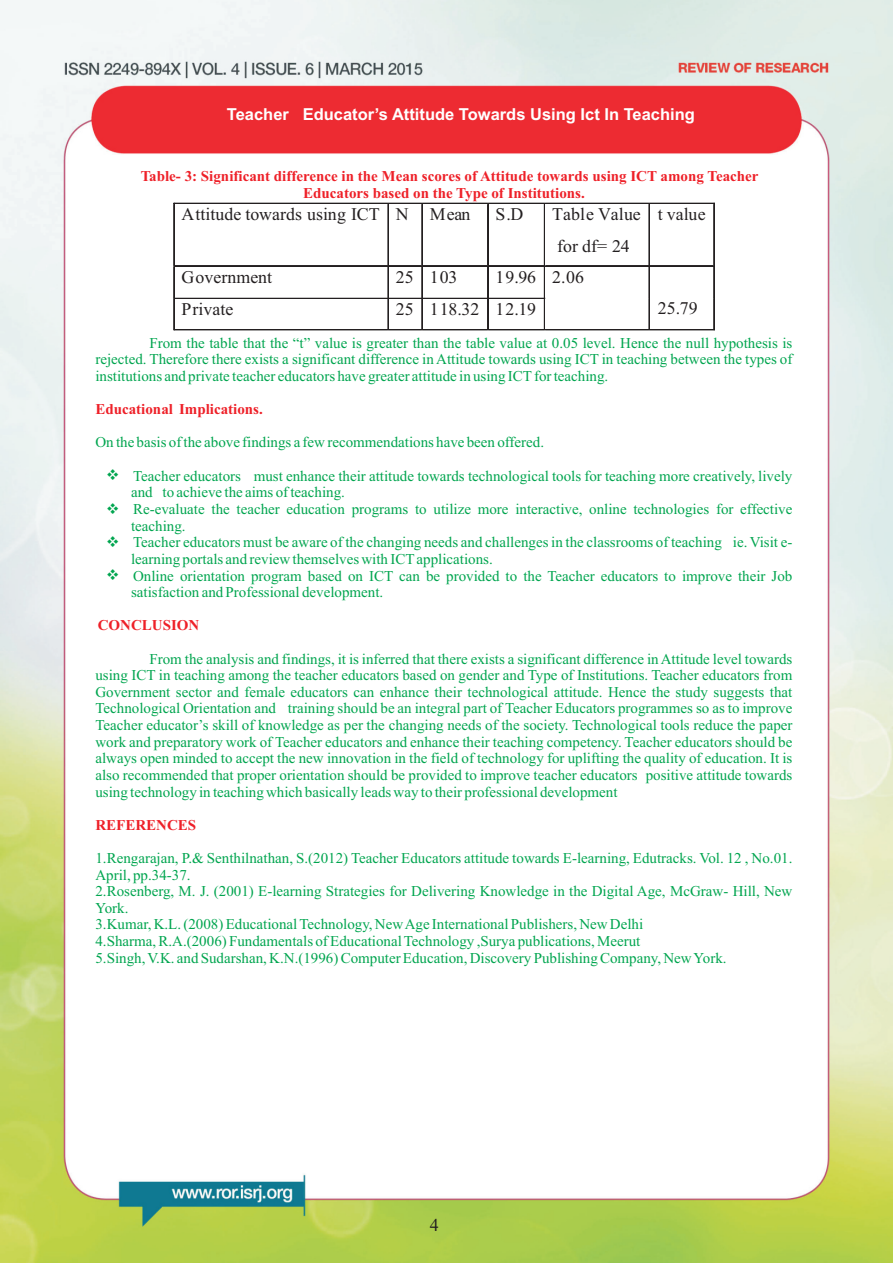
<style>
.page{position:relative;width:893px;height:1263px;background:#fff}
.page>*{position:absolute;margin:0;border:0;box-sizing:border-box;transform-origin:0 0}
.t1{font:18px "Times New Roman";color:#231f20}
.t2{font:17.85px/31.7px "Times New Roman";color:#231f20}
.t3{font:700 16.5px "Arial";color:#fff}
.t4{font:15px/16.6px "Times New Roman";color:#00a54f}
.t5{font:700 15px/16.6px "Times New Roman";color:#ee2028}
</style>
<div class="page">
<img style="left:0;top:0;width:893px;height:1263px">
<hr style="left:175px;top:203px;width:213px;height:1px;background:#231f20">
<hr style="left:389px;top:203px;width:33px;height:1px;background:#231f20">
<hr style="left:423px;top:203px;width:64px;height:1px;background:#231f20">
<hr style="left:488px;top:203px;width:56px;height:1px;background:#231f20">
<hr style="left:545px;top:203px;width:104px;height:1px;background:#231f20">
<hr style="left:650px;top:203px;width:64px;height:1px;background:#231f20">
<hr style="left:174px;top:204px;width:1px;height:62px;background:#231f20">
<hr style="left:173px;top:204px;width:1px;height:62px;background:#231f20">
<hr style="left:388px;top:204px;width:1px;height:62px;background:#231f20">
<hr style="left:422px;top:204px;width:1px;height:62px;background:#231f20">
<hr style="left:421px;top:204px;width:1px;height:62px;background:#231f20">
<hr style="left:487px;top:204px;width:1px;height:62px;background:#231f20">
<hr style="left:544px;top:204px;width:1px;height:62px;background:#231f20">
<hr style="left:649px;top:204px;width:1px;height:62px;background:#231f20">
<hr style="left:714px;top:204px;width:1px;height:62px;background:#231f20">
<hr style="left:713px;top:204px;width:1px;height:62px;background:#231f20">
<hr style="left:175px;top:266px;width:213px;height:1px;background:#231f20">
<hr style="left:175px;top:265px;width:213px;height:1px;background:#231f20">
<hr style="left:389px;top:266px;width:33px;height:1px;background:#231f20">
<hr style="left:389px;top:265px;width:33px;height:1px;background:#231f20">
<hr style="left:423px;top:266px;width:64px;height:1px;background:#231f20">
<hr style="left:423px;top:265px;width:64px;height:1px;background:#231f20">
<hr style="left:488px;top:266px;width:56px;height:1px;background:#231f20">
<hr style="left:488px;top:265px;width:56px;height:1px;background:#231f20">
<hr style="left:545px;top:266px;width:104px;height:1px;background:#231f20">
<hr style="left:545px;top:265px;width:104px;height:1px;background:#231f20">
<hr style="left:650px;top:266px;width:64px;height:1px;background:#231f20">
<hr style="left:650px;top:265px;width:64px;height:1px;background:#231f20">
<hr style="left:174px;top:267px;width:1px;height:31px;background:#231f20">
<hr style="left:173px;top:267px;width:1px;height:31px;background:#231f20">
<hr style="left:388px;top:267px;width:1px;height:31px;background:#231f20">
<hr style="left:422px;top:267px;width:1px;height:31px;background:#231f20">
<hr style="left:421px;top:267px;width:1px;height:31px;background:#231f20">
<hr style="left:487px;top:267px;width:1px;height:31px;background:#231f20">
<hr style="left:544px;top:267px;width:1px;height:31px;background:#231f20">
<hr style="left:649px;top:267px;width:1px;height:31px;background:#231f20">
<hr style="left:714px;top:267px;width:1px;height:31px;background:#231f20">
<hr style="left:713px;top:267px;width:1px;height:31px;background:#231f20">
<hr style="left:175px;top:298px;width:213px;height:1px;background:#231f20">
<hr style="left:389px;top:298px;width:33px;height:1px;background:#231f20">
<hr style="left:423px;top:298px;width:64px;height:1px;background:#231f20">
<hr style="left:488px;top:298px;width:56px;height:1px;background:#231f20">
<hr style="left:174px;top:298px;width:1px;height:32px;background:#231f20">
<hr style="left:173px;top:298px;width:1px;height:32px;background:#231f20">
<hr style="left:175px;top:330px;width:213px;height:1px;background:#231f20">
<hr style="left:388px;top:298px;width:1px;height:32px;background:#231f20">
<hr style="left:389px;top:330px;width:33px;height:1px;background:#231f20">
<hr style="left:422px;top:298px;width:1px;height:32px;background:#231f20">
<hr style="left:421px;top:298px;width:1px;height:32px;background:#231f20">
<hr style="left:423px;top:330px;width:64px;height:1px;background:#231f20">
<hr style="left:487px;top:298px;width:1px;height:32px;background:#231f20">
<hr style="left:488px;top:330px;width:56px;height:1px;background:#231f20">
<hr style="left:544px;top:298px;width:1px;height:32px;background:#231f20">
<hr style="left:545px;top:330px;width:104px;height:1px;background:#231f20">
<hr style="left:649px;top:298px;width:1px;height:32px;background:#231f20">
<hr style="left:650px;top:330px;width:64px;height:1px;background:#231f20">
<hr style="left:714px;top:298px;width:1px;height:32px;background:#231f20">
<hr style="left:713px;top:298px;width:1px;height:32px;background:#231f20">
<svg style="left:108px;top:469px;width:10px;height:11px"></svg>
<svg style="left:108px;top:503px;width:10px;height:11px"></svg>
<svg style="left:108px;top:536px;width:10px;height:11px"></svg>
<svg style="left:108px;top:570px;width:10px;height:10px"></svg>
<p class="t3" style="left:227px;top:108px;width:469px">Teacher Educator’s Attitude Towards Using Ict In Teaching</p>
<p class="t5" style="left:303px;top:170px;width:457px;text-indent:-162px">Table- 3: Significant difference in the Mean scores of Attitude towards using ICT among Teacher<br>Educators based on the Type of Institutions.</p>
<p class="t2" style="left:182px;top:200px;width:290px">Attitude towards using ICT N Mean</p>
<p class="t2" style="left:495px;top:200px;width:29px">S.D</p>
<p class="t2" style="left:552px;top:200px;width:90px">Table Value for df= 24</p>
<p class="t2" style="left:658px;top:200px;width:49px">t value</p>
<p class="t2" style="left:182px;top:263px;width:92px">Government</p>
<p class="t2" style="left:396px;top:263px;width:63px">25 103</p>
<p class="t2" style="left:495px;top:263px;width:90px">19.96 2.06</p>
<p class="t2" style="left:182px;top:295px;width:53px">Private</p>
<p class="t2" style="left:396px;top:295px;width:142px">25 118.32 12.19</p>
<p class="t2" style="left:658px;top:294px;width:41px">25.79</p>
<p class="t4" style="left:95px;top:336px;width:698px;text-align:justify;text-indent:54px">From the table that the “t” value is greater than the table value at 0.05 level. Hence the null hypothesis is rejected. Therefore there exists a significant difference in Attitude towards using ICT in teaching between the types of institutions and private teacher educators have greater attitude in using ICTfor teaching.</p>
<p class="t5" style="left:95px;top:402px;width:169px">Educational Implications.</p>
<p class="t4" style="left:95px;top:435px;width:450px">Onthe basis of the above findings a few recommendations have been offered.</p>
<p class="t4" style="left:133px;top:469px;width:661px">Teacher educators must enhance their attitude towards technological tools for teaching more creatively, lively</p>
<p class="t4" style="left:131px;top:485px;width:663px">and to achieve the aims of teaching.<br>Re-evaluate the teacher education programs to utilize more interactive, online technologies for effective</p>
<p class="t4" style="left:131px;top:518px;width:663px">teaching.<br>Teacher educators must be aware of the changing needs and challenges in the classrooms of teaching ie. Visit e-</p>
<p class="t4" style="left:131px;top:552px;width:663px">learning portals and review themselves with ICTapplications.<br>Online orientation program based on ICT can be provided to the Teacher educators to improve their Job satisfaction and Professional development.</p>
<p class="t5" style="left:98px;top:619px;width:103px">CONCLUSION</p>
<p class="t4" style="left:95px;top:652px;width:699px;text-align:justify;text-indent:54px">From the analysis and findings, it is inferred that there exists a significant difference in Attitude level towards using ICT in teaching among the teacher educators based on gender and Type of Institutions. Teacher educators from Government sector and female educators can enhance their technological attitude. Hence the study suggests that Technological Orientation and training should be an integral part of Teacher Educators programmes so as to improve Teacher educator’s skill of knowledge as per the changing needs of the society. Technological tools reduce the paper work and preparatory work of Teacher educators and enhance their teaching competency. Teacher educators should be always open minded to accept the new innovation in the field of technology for uplifting the quality of education. It is also recommended that proper orientation should be provided to improve teacher educators positive attitude towards using technology in teaching which basically leads way to their professional development</p>
<p class="t5" style="left:95px;top:818px;width:102px">REFERENCES</p>
<p class="t4" style="left:95px;top:851px;width:698px">1.Rengarajan, P.&amp; Senthilnathan, S.(2012) Teacher Educators attitude towards E-learning, Edutracks. Vol. 12 , No.01.<br>April, pp.34-37.<br>2.Rosenberg, M. J. (2001) E-learning Strategies for Delivering Knowledge in the Digital Age, McGraw- Hill, New York.<br>3.Kumar, K.L. (2008) Educational Technology, New Age International Publishers, New Delhi<br>4.Sharma, R.A.(2006) Fundamentals of Educational Technology ,Surya publications, Meerut<br>5.Singh, V.K. and Sudarshan, K.N.(1996) Computer Education, Discovery Publishing Company, New York.</p>
<p class="t1" style="left:430px;top:1218px;width:10px">4</p>
</div>
